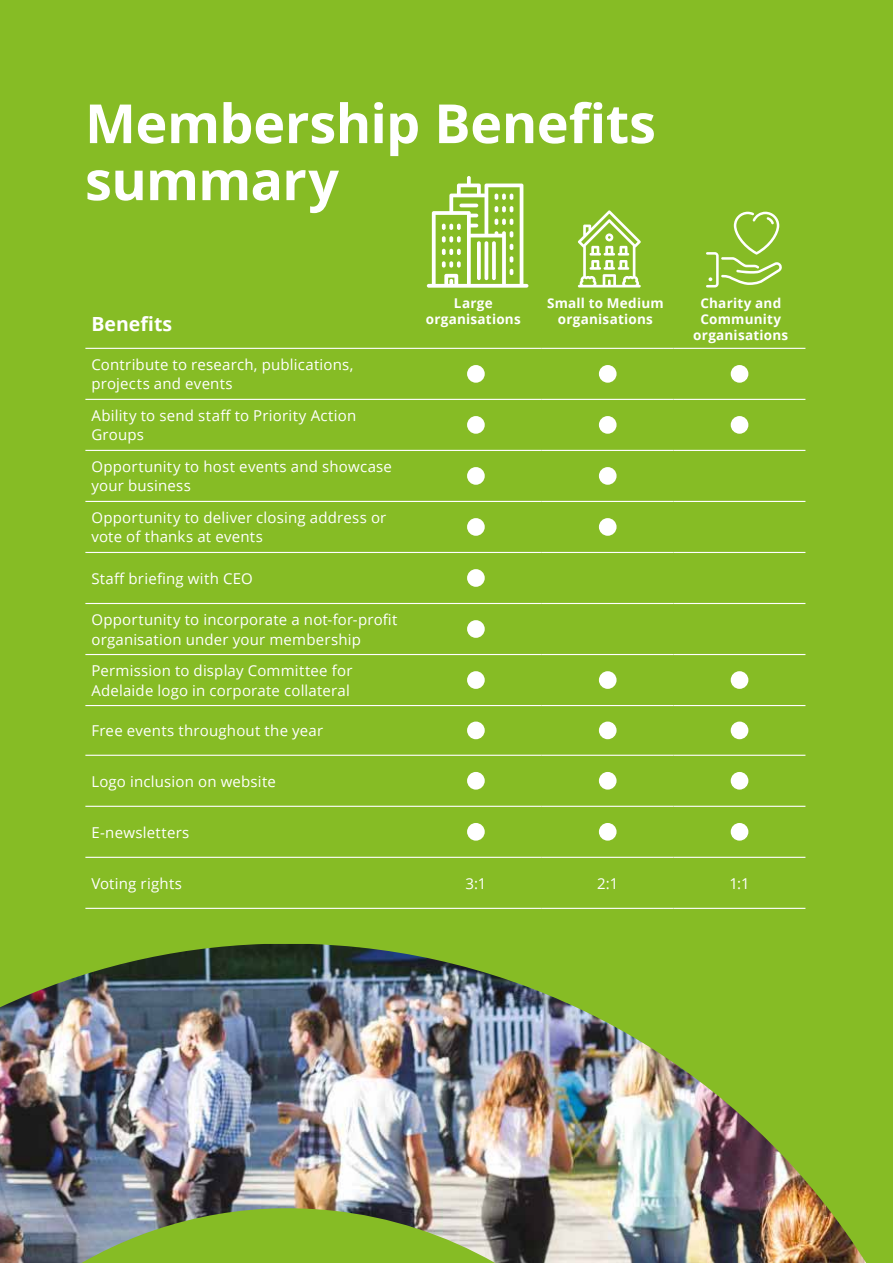
<style>
.page{position:relative;width:893px;height:1263px;background:#86bc25}
.page>*{position:absolute;margin:0;border:0;box-sizing:border-box;transform-origin:0 0}
.t1{font:700 54px/57px "Open Sans";letter-spacing:-.01em;color:#fff}
.t2{font:700 19.5px "Open Sans";color:#fff}
.t3{font:15px/19.5px "Open Sans";letter-spacing:.015em;color:#fff}
.t4{font:700 13.5px/16.2px "Open Sans";letter-spacing:.015em;color:#fff;text-align:center}
</style>
<div class="page">
<img style="left:0;top:944px;width:866px;height:319px">
<hr style="left:85px;top:348px;width:325px;height:1px;background:#fff">
<hr style="left:410px;top:348px;width:132px;height:1px;background:#fff">
<hr style="left:542px;top:348px;width:132px;height:1px;background:#fff">
<hr style="left:674px;top:348px;width:131px;height:1px;background:#fff">
<hr style="left:85px;top:399px;width:325px;height:1px;background:#fff">
<hr style="left:410px;top:399px;width:132px;height:1px;background:#fff">
<hr style="left:542px;top:399px;width:132px;height:1px;background:#fff">
<hr style="left:674px;top:399px;width:131px;height:1px;background:#fff">
<hr style="left:85px;top:450px;width:325px;height:1px;background:#fff">
<hr style="left:410px;top:450px;width:132px;height:1px;background:#fff">
<hr style="left:542px;top:450px;width:132px;height:1px;background:#fff">
<hr style="left:674px;top:450px;width:131px;height:1px;background:#fff">
<hr style="left:85px;top:501px;width:325px;height:1px;background:#fff">
<hr style="left:410px;top:501px;width:132px;height:1px;background:#fff">
<hr style="left:542px;top:501px;width:132px;height:1px;background:#fff">
<hr style="left:674px;top:501px;width:131px;height:1px;background:#fff">
<hr style="left:85px;top:552px;width:325px;height:1px;background:#fff">
<hr style="left:410px;top:552px;width:132px;height:1px;background:#fff">
<hr style="left:542px;top:552px;width:132px;height:1px;background:#fff">
<hr style="left:674px;top:552px;width:131px;height:1px;background:#fff">
<hr style="left:85px;top:603px;width:325px;height:1px;background:#fff">
<hr style="left:410px;top:603px;width:132px;height:1px;background:#fff">
<hr style="left:542px;top:603px;width:132px;height:1px;background:#fff">
<hr style="left:674px;top:603px;width:131px;height:1px;background:#fff">
<hr style="left:85px;top:654px;width:325px;height:1px;background:#fff">
<hr style="left:410px;top:654px;width:132px;height:1px;background:#fff">
<hr style="left:542px;top:654px;width:132px;height:1px;background:#fff">
<hr style="left:674px;top:654px;width:131px;height:1px;background:#fff">
<hr style="left:85px;top:705px;width:325px;height:1px;background:#fff">
<hr style="left:410px;top:705px;width:132px;height:1px;background:#fff">
<hr style="left:542px;top:705px;width:132px;height:1px;background:#fff">
<hr style="left:674px;top:705px;width:131px;height:1px;background:#fff">
<hr style="left:85px;top:755px;width:325px;height:1px;background:#fff">
<hr style="left:410px;top:755px;width:132px;height:1px;background:#fff">
<hr style="left:542px;top:755px;width:132px;height:1px;background:#fff">
<hr style="left:674px;top:755px;width:131px;height:1px;background:#fff">
<hr style="left:85px;top:806px;width:325px;height:1px;background:#fff">
<hr style="left:410px;top:806px;width:132px;height:1px;background:#fff">
<hr style="left:542px;top:806px;width:132px;height:1px;background:#fff">
<hr style="left:674px;top:806px;width:131px;height:1px;background:#fff">
<hr style="left:85px;top:857px;width:325px;height:1px;background:#fff">
<hr style="left:410px;top:857px;width:132px;height:1px;background:#fff">
<hr style="left:542px;top:857px;width:132px;height:1px;background:#fff">
<hr style="left:674px;top:857px;width:131px;height:1px;background:#fff">
<hr style="left:85px;top:908px;width:325px;height:1px;background:#fff">
<hr style="left:410px;top:908px;width:132px;height:1px;background:#fff">
<hr style="left:542px;top:908px;width:132px;height:1px;background:#fff">
<hr style="left:674px;top:908px;width:131px;height:1px;background:#fff">
<div style="left:467px;top:365px;width:18px;height:18px;background:#fff;border-radius:50%"></div>
<div style="left:599px;top:365px;width:18px;height:18px;background:#fff;border-radius:50%"></div>
<div style="left:731px;top:365px;width:17px;height:18px;background:#fff;border-radius:50%"></div>
<div style="left:467px;top:416px;width:18px;height:18px;background:#fff;border-radius:50%"></div>
<div style="left:599px;top:416px;width:18px;height:18px;background:#fff;border-radius:50%"></div>
<div style="left:731px;top:416px;width:17px;height:18px;background:#fff;border-radius:50%"></div>
<div style="left:467px;top:467px;width:18px;height:18px;background:#fff;border-radius:50%"></div>
<div style="left:599px;top:467px;width:18px;height:18px;background:#fff;border-radius:50%"></div>
<div style="left:467px;top:518px;width:18px;height:18px;background:#fff;border-radius:50%"></div>
<div style="left:599px;top:518px;width:18px;height:18px;background:#fff;border-radius:50%"></div>
<div style="left:467px;top:569px;width:18px;height:18px;background:#fff;border-radius:50%"></div>
<div style="left:467px;top:620px;width:18px;height:18px;background:#fff;border-radius:50%"></div>
<div style="left:467px;top:671px;width:18px;height:18px;background:#fff;border-radius:50%"></div>
<div style="left:599px;top:671px;width:18px;height:18px;background:#fff;border-radius:50%"></div>
<div style="left:731px;top:671px;width:17px;height:18px;background:#fff;border-radius:50%"></div>
<div style="left:467px;top:721px;width:18px;height:18px;background:#fff;border-radius:50%"></div>
<div style="left:599px;top:721px;width:18px;height:18px;background:#fff;border-radius:50%"></div>
<div style="left:731px;top:721px;width:17px;height:18px;background:#fff;border-radius:50%"></div>
<div style="left:467px;top:772px;width:18px;height:18px;background:#fff;border-radius:50%"></div>
<div style="left:599px;top:772px;width:18px;height:18px;background:#fff;border-radius:50%"></div>
<div style="left:731px;top:772px;width:17px;height:18px;background:#fff;border-radius:50%"></div>
<div style="left:467px;top:823px;width:18px;height:18px;background:#fff;border-radius:50%"></div>
<div style="left:599px;top:823px;width:18px;height:18px;background:#fff;border-radius:50%"></div>
<div style="left:731px;top:823px;width:17px;height:18px;background:#fff;border-radius:50%"></div>
<svg style="left:578px;top:210px;width:63px;height:77px"></svg>
<svg style="left:706px;top:212px;width:76px;height:75px"></svg>
<svg style="left:427px;top:176px;width:101px;height:112px"></svg>
<hr style="left:459px;top:204px;width:19px;height:3px;background:#fff;border-radius:2px">
<h1 class="t1" style="left:85px;top:94px;width:572px">Membership Benefits summary</h1>
<h2 class="t2" style="left:91px;top:310px;width:82px">Benefits</h2>
<p class="t4" style="left:426px;top:294px;width:97px">Large organisations</p>
<p class="t4" style="left:547px;top:294px;width:118px">Small to Medium organisations</p>
<p class="t4" style="left:693px;top:294px;width:97px">Charity and<br>Community organisations</p>
<p class="t3" style="left:91px;top:354px;width:264px">Contribute to research, publications, projects and events</p>
<p class="t3" style="left:91px;top:405px;width:266px">Ability to send staff to Priority Action<br>Groups</p>
<p class="t3" style="left:91px;top:456px;width:302px">Opportunity to host events and showcase your business</p>
<p class="t3" style="left:91px;top:507px;width:296px">Opportunity to deliver closing address or vote of thanks at events</p>
<p class="t3" style="left:91px;top:568px;width:163px">Staff briefing with CEO</p>
<p class="t3" style="left:91px;top:609px;width:308px">Opportunity to incorporate a not-for-profit organisation under your membership</p>
<p class="t3" style="left:91px;top:660px;width:263px">Permission to display Committee for<br>Adelaide logo in corporate collateral</p>
<p class="t3" style="left:91px;top:720px;width:233px">Free events throughout the year</p>
<p class="t3" style="left:91px;top:771px;width:186px">Logo inclusion on website</p>
<p class="t3" style="left:91px;top:822px;width:100px">E-newsletters</p>
<p class="t3" style="left:91px;top:873px;width:92px">Voting rights</p>
<p class="t3" style="left:465px;top:873px;width:22px">3:1</p>
<p class="t3" style="left:597px;top:873px;width:23px">2:1</p>
<p class="t3" style="left:729px;top:873px;width:22px">1:1</p>
</div>
